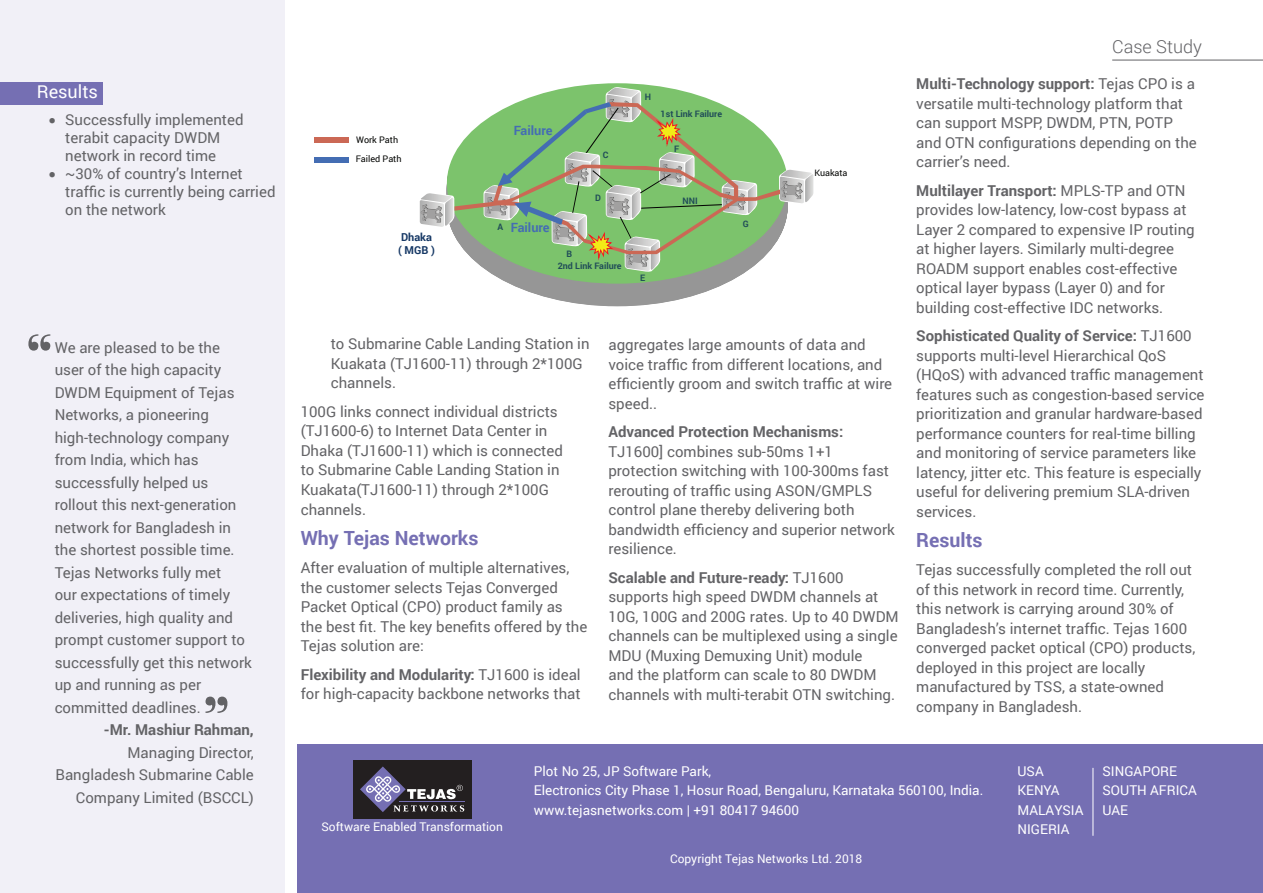
<style>
.page{position:relative;width:1263px;height:893px;background:#fff}
.page>*{position:absolute;margin:0;border:0;box-sizing:border-box;transform-origin:0 0}
.t1{font:700 19.5px "Roboto";color:#756fb3}
.t2{font:300 18px "Roboto";color:#636366}
.t3{font:18px "Roboto";color:#fff}
.t4{font:15px/19.5px "Roboto";color:#636366}
.t5{font:700 15px "Roboto";color:#636366}
.t6{font:13.5px/19.5px "Roboto";color:#fff}
.t7{font:700 12.75px "Roboto";color:#446db3}
.t8{font:12px "Roboto";color:#fff}
.t9{font:700 10.95px/13.2px "Roboto";color:#163865}
.t10{font:9px/19.2px "Roboto";color:#040503}
.t11{font:700 8.85px "Roboto";color:#214e58}
.t12{font:8.85px "Roboto";color:#040503}
.s1{font-weight:700}
</style>
<div class="page">
<div style="left:0;top:0;width:284px;height:893px;background:#f1f0f7"></div>
<div style="left:0;top:82px;width:102px;height:22px;background:#756fb3"></div>
<hr style="left:1112px;top:60px;width:151px;height:1px;background:#636366">
<svg style="left:28px;top:334px;width:22px;height:17px"></svg>
<svg style="left:206px;top:697px;width:21px;height:16px"></svg>
<div style="left:447px;top:83px;width:341px;height:201px;background:#7cc36c;border-radius:50%"></div>
<div style="left:314px;top:138px;width:35px;height:5px;background:#cb6855"></div>
<div style="left:314px;top:157px;width:35px;height:6px;background:#446db3"></div>
<svg style="left:780px;top:169px;width:34px;height:36px"></svg>
<svg style="left:419px;top:192px;width:35px;height:36px"></svg>
<svg style="left:454px;top:122px;width:326px;height:132px"></svg>
<svg style="left:483px;top:87px;width:274px;height:185px"></svg>
<div style="left:298px;top:744px;width:965px;height:149px;background:#756fb3"></div>
<hr style="left:1093px;top:768px;width:1px;height:68px;background:#fff">
<div style="left:353px;top:760px;width:118px;height:58px;background:#231f20"></div>
<svg style="left:360px;top:766px;width:104px;height:46px"></svg>
<p class="t3" style="left:37px;top:79px;width:63px">Results</p>
<p class="t4" style="left:65px;top:110px;width:180px;line-height:18px;text-indent:-16px">• Successfully implemented terabit capacity DWDM network in record time</p>
<p class="t4" style="left:65px;top:164px;width:212px;line-height:18px;text-indent:-16px">• ~30% of country’s Internet traffic is currently being carried on the network</p>
<p class="t4" style="left:55px;top:336px;width:199px;line-height:22.5px">We are pleased to be the user of the high capacity<br>DWDM Equipment of Tejas<br>Networks, a pioneering high-technology company from India, which has successfully helped us rollout this next-generation network for Bangladesh in the shortest possible time.<br>Tejas Networks fully met<br>our expectations of timely deliveries, high quality and prompt customer support to successfully get this network up and running as per committed deadlines.</p>
<p class="t5" style="left:104px;top:719px;width:151px">-Mr. Mashiur Rahman,</p>
<p class="t4" style="left:55px;top:741px;width:200px;line-height:22.5px;text-align:right">Managing Director,<br>Bangladesh Submarine Cable<br>Company Limited (BSCCL)</p>
<p class="t10" style="left:356px;top:130px;width:47px">Work Path<br>Failed Path</p>
<p class="t9" style="left:398px;top:230px;width:38px">Dhaka ( MGB )</p>
<p class="t7" style="left:514px;top:121px;width:40px">Failure</p>
<p class="t11" style="left:603px;top:148px;width:7px">C</p>
<p class="t11" style="left:498px;top:221px;width:7px">A</p>
<p class="t7" style="left:511px;top:218px;width:40px">Failure</p>
<p class="t11" style="left:566px;top:247px;width:7px">B</p>
<p class="t11" style="left:595px;top:191px;width:7px">D</p>
<p class="t11" style="left:558px;top:260px;width:65px">2nd Link Failure</p>
<p class="t11" style="left:645px;top:90px;width:8px">H</p>
<p class="t11" style="left:661px;top:107px;width:63px">1st Link Failure</p>
<p class="t11" style="left:674px;top:142px;width:7px">F</p>
<p class="t11" style="left:682px;top:195px;width:17px">NNI</p>
<p class="t11" style="left:640px;top:272px;width:7px">E</p>
<p class="t11" style="left:743px;top:217px;width:7px">G</p>
<p class="t12" style="left:814px;top:167px;width:35px">Kuakata</p>
<p class="t4" style="left:331px;top:334px;width:260px">to Submarine Cable Landing Station in<br>Kuakata (TJ1600-11) through 2*100G channels.</p>
<p class="t4" style="left:301px;top:401px;width:264px">100G links connect individual districts (TJ1600-6) to Internet Data Center in Dhaka (TJ1600-11) which is connected to Submarine Cable Landing Station in Kuakata(TJ1600-11) through 2*100G channels.</p>
<h1 class="t1" style="left:301px;top:524px;width:179px">Why Tejas Networks</h1>
<p class="t4" style="left:301px;top:557px;width:288px">After evaluation of multiple alternatives, the customer selects Tejas Converged Packet Optical (CPO) product family as the best fit. The key benefits offered by the Tejas solution are:</p>
<p class="t4" style="left:301px;top:664px;width:282px"><span class="s1">Flexibility and Modularity:</span> TJ1600 is ideal for high-capacity backbone networks that</p>
<p class="t4" style="left:608px;top:335px;width:285px">aggregates large amounts of data and voice traffic from different locations, and efficiently groom and switch traffic at wire speed..</p>
<p class="t5" style="left:608px;top:421px;width:236px">Advanced Protection Mechanisms:</p>
<p class="t4" style="left:608px;top:441px;width:288px">TJ1600] combines sub-50ms 1+1 protection switching with 100-300ms fast rerouting of traffic using ASON/GMPLS control plane thereby delivering both bandwidth efficiency and superior network resilience.</p>
<p class="t4" style="left:608px;top:567px;width:292px"><span class="s1">Scalable and Future-ready:</span> TJ1600 supports high speed DWDM channels at 10G, 100G and 200G rates. Up to 40 DWDM channels can be multiplexed using a single MDU (Muxing Demuxing Unit) module<br>and the platform can scale to 80 DWDM channels with multi-terabit OTN switching.</p>
<p class="t2" style="left:1112px;top:34px;width:91px">Case Study</p>
<p class="t4" style="left:916px;top:74px;width:282px"><span class="s1">Multi-Technology support:</span> Tejas CPO is a versatile multi-technology platform that can support MSPP, DWDM, PTN, POTP and OTN configurations depending on the carrier’s need.</p>
<p class="t4" style="left:916px;top:180px;width:280px"><span class="s1">Multilayer Transport:</span> MPLS-TP and OTN provides low-latency, low-cost bypass at Layer 2 compared to expensive IP routing at higher layers. Similarly multi-degree ROADM support enables cost-effective optical layer bypass (Layer 0) and for building cost-effective IDC networks.</p>
<p class="t4" style="left:916px;top:326px;width:290px"><span class="s1">Sophisticated Quality of Service:</span> TJ1600 supports multi-level Hierarchical QoS (HQoS) with advanced traffic management features such as congestion-based service prioritization and granular hardware-based performance counters for real-time billing and monitoring of service parameters like latency, jitter etc. This feature is especially useful for delivering premium SLA-driven services.</p>
<h1 class="t1" style="left:916px;top:526px;width:68px">Results</h1>
<p class="t4" style="left:916px;top:560px;width:281px">Tejas successfully completed the roll out of this network in record time. Currently, this network is carrying around 30% of Bangladesh’s internet traffic. Tejas 1600 converged packet optical (CPO) products, deployed in this project are locally manufactured by TSS, a state-owned company in Bangladesh.</p>
<p class="t6" style="left:534px;top:761px;width:451px">Plot No 25, JP Software Park,<br>Electronics City Phase 1, Hosur Road, Bengaluru, Karnataka 560100, India. www.tejasnetworks.com | +91 80417 94600</p>
<p class="t6" style="left:1017px;top:761px;width:68px">USA<br>KENYA<br>MALAYSIA</p>
<p class="t8" style="left:321px;top:818px;width:183px">Software Enabled Transformation</p>
<p class="t6" style="left:1017px;top:819px;width:54px">NIGERIA</p>
<p class="t8" style="left:670px;top:850px;width:194px">Copyright Tejas Networks Ltd. 2018</p>
<p class="t6" style="left:1102px;top:761px;width:96px">SINGAPORE<br>SOUTH AFRICA<br>UAE</p>
</div>
